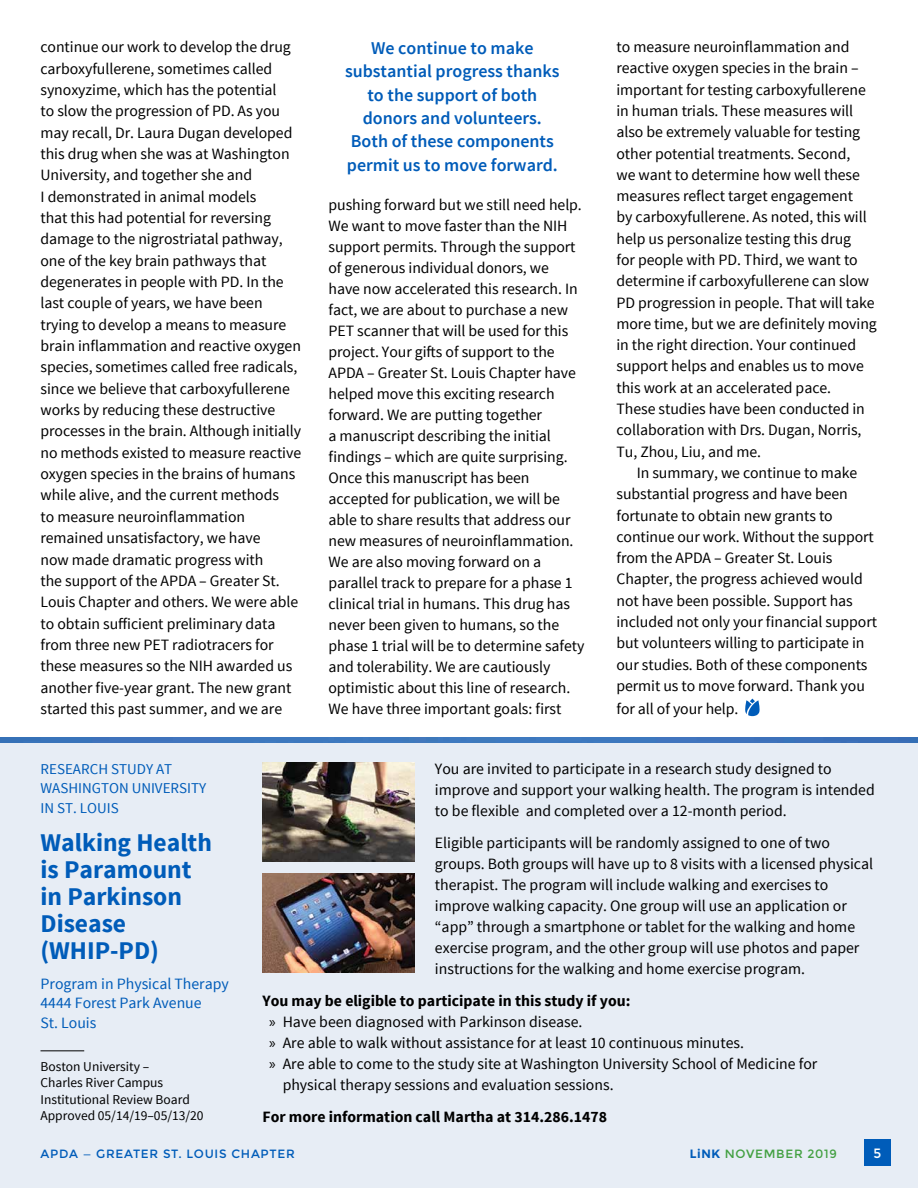
<style>
.page{position:relative;width:918px;height:1188px;background:#fff}
.page>*{position:absolute;margin:0;border:0;box-sizing:border-box;transform-origin:0 0}
.t1{font:700 25.5px/27px "Source Sans Pro";color:#005cb9}
.t2{font:600 18px/23.2px "Source Sans Pro";color:#005cb9;text-align:center}
.t3{font:15.75px/21.3px "Source Sans Pro";letter-spacing:-.005em;color:#000}
.t4{font:700 15.75px "Source Sans Pro";color:#000}
.t5{font:15.75px/19.5px "Source Sans Pro";color:#005cb9}
.t6{font:15px/19.5px "Source Sans Pro";color:#005cb9}
.t7{font:13.5px/16.5px "Source Sans Pro";color:#000}
.t8{font:13.5px "Montserrat";color:#fff}
.t9{font:12px "Montserrat";letter-spacing:.06em;color:#005cb9}
.t10{font:12px "Montserrat";letter-spacing:.06em;color:#43a042}
.s1{font-family:"Myriad Pro"}
.s2{font-weight:600;color:#005cb9}
</style>
<div class="page">
<div style="left:1px;top:740px;width:917px;height:448px;background:#e7edf5"></div>
<div style="left:0;top:737px;width:918px;height:5px;background:#3d75be"></div>
<svg style="left:745px;top:699px;width:15px;height:17px"></svg>
<img style="left:262px;top:762px;width:153px;height:100px">
<img style="left:262px;top:873px;width:153px;height:99px">
<hr style="left:40px;top:1050px;width:44px;height:1px;background:#000">
<div style="left:864px;top:1139px;width:27px;height:27px;background:#005cb9"></div>
<p class="t3" style="left:40px;top:37px;width:262px">continue our work to develop the drug carboxyfullerene, sometimes called synoxyzime, which has the potential<br>to slow the progression of PD. As you may recall, Dr. Laura Dugan developed this drug when she was at Washington University, and together she and<br>I demonstrated in animal models<br>that this had potential for reversing damage to the nigrostriatal pathway, one of the key brain pathways that degenerates in people with PD. In the last couple of years, we have been trying to develop a means to measure brain inflammation and reactive oxygen species, sometimes called free radicals, since we believe that carboxyfullerene works by reducing these destructive processes in the brain. Although initially no methods existed to measure reactive oxygen species in the brains of humans while alive, and the current methods<br>to measure neuroinflammation remained unsatisfactory, we have<br>now made dramatic progress with<br>the support of the APDA – Greater St.<br>Louis Chapter and others. We were able to obtain sufficient preliminary data from three new PET radiotracers for these measures so the NIH awarded us another five-year grant. The new grant started this past summer, and we are</p>
<p class="t2" style="left:345px;top:37px;width:216px">We continue to make substantial progress thanks to the support of both donors and volunteers.<br>Both of these components permit us to move forward.</p>
<p class="t3" style="left:329px;top:194px;width:258px">pushing forward but we still need help.<br>We want to move faster than the NIH support permits. Through the support of generous individual donors, we<br>have now accelerated this research. In fact, we are about to purchase a new PET scanner that will be used for this project. Your gifts of support to the APDA – Greater St. Louis Chapter have helped move this exciting research forward. We are putting together<br>a manuscript describing the initial findings – which are quite surprising.<br>Once this manuscript has been accepted for publication, we will be able to share results that address our new measures of neuroinflammation.<br>We are also moving forward on a parallel track to prepare for a phase 1 clinical trial in humans. This drug has never been given to humans, so the phase 1 trial will be to determine safety and tolerability. We are cautiously optimistic about this line of research.<br>We have three important goals: first</p>
<p class="t3" style="left:617px;top:36px;width:262px">to measure neuroinflammation and reactive oxygen species in the brain – important for testing carboxyfullerene in human trials. These measures will also be extremely valuable for testing other potential treatments. Second,<br>we want to determine how well these measures reflect target engagement<br>by carboxyfullerene. As noted, this will help us personalize testing this drug<br>for people with PD. Third, we want to determine if carboxyfullerene can slow PD progression in people. That will take more time, but we are definitely moving in the right direction. Your continued support helps and enables us to move this work at an accelerated pace.<br>These studies have been conducted in collaboration with Drs. Dugan, Norris, Tu, Zhou, Liu, and me.</p>
<p class="t3" style="left:617px;top:462px;width:262px;text-indent:20px">In summary, we continue to make substantial progress and have been fortunate to obtain new grants to continue our work. Without the support from the APDA – Greater St. Louis Chapter, the progress achieved would not have been possible. Support has included not only your financial support but volunteers willing to participate in our studies. Both of these components permit us to move forward. Thank you</p>
<p class="t3" style="left:617px;top:698px;width:123px">for all of your help.</p>
<p class="t3" style="left:435px;top:759px;width:441px">You are invited to participate in a research study designed to improve and support your walking health. The program is intended to be flexible and completed over a 12-month period.</p>
<p class="t3" style="left:435px;top:833px;width:440px">Eligible participants will be randomly assigned to one of two groups. Both groups will have up to 8 visits with a licensed physical therapist. The program will include walking and exercises to improve walking capacity. One group will use an application or “app” through a smartphone or tablet for the walking and home exercise program, and the other group will use photos and paper instructions for the walking and home exercise program.</p>
<p class="t4" style="left:262px;top:990px;width:370px">You may be eligible to participate in this study if you:</p>
<p class="t3" style="left:269px;top:1011px;width:315px"><span class="s1">»</span> Have been diagnosed with Parkinson disease.</p>
<p class="t3" style="left:269px;top:1032px;width:476px"><span class="s1">»</span> Are able to walk without assistance for at least 10 continuous minutes.</p>
<p class="t3" style="left:269px;top:1053px;width:550px"><span class="s1">»</span> Are able to come to the study site at Washington University School of Medicine for</p>
<p class="t3" style="left:283px;top:1074px;width:332px">physical therapy sessions and evaluation sessions.</p>
<p class="t4" style="left:262px;top:1106px;width:346px">For more information call Martha at 314.286.1478</p>
<p class="t6" style="left:40px;top:759px;width:167px">RESEARCH STUDY AT<br>WASHINGTON UNIVERSITY<br>IN ST. LOUIS</p>
<h1 class="t1" style="left:40px;top:829px;width:173px">Walking Health is Paramount in Parkinson<br>Disease (WHIP-PD)</h1>
<p class="t5" style="left:40px;top:974px;width:190px">Program in Physical Therapy<br>4444 Forest Park Avenue<br>St. Louis</p>
<p class="t7" style="left:40px;top:1059px;width:165px">Boston University –<br>Charles River Campus<br>Institutional Review Board<br>Approved 05/14/19–05/13/20</p>
<p class="t9" style="left:40px;top:1147px;width:256px">APDA — GREATER ST. LOUIS CHAPTER</p>
<p class="t10" style="left:690px;top:1147px;width:149px"><span class="s2">LiNK</span> NOVEMBER 2019</p>
<p class="t8" style="left:874px;top:1145px;width:9px">5</p>
</div>
